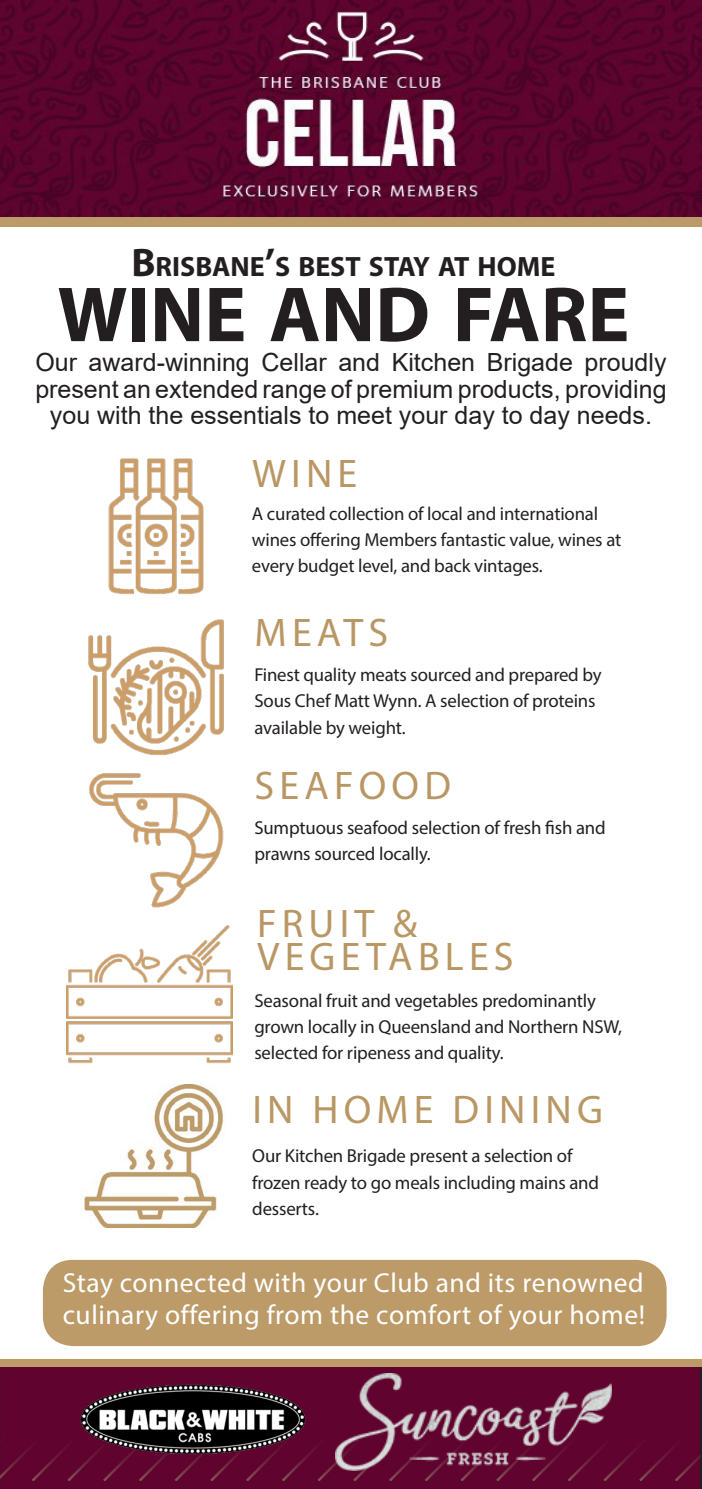
<style>
.page{position:relative;width:702px;height:1489px;background:#fff}
.page>*{position:absolute;margin:0;border:0;box-sizing:border-box;transform-origin:0 0}
.t1{font:700 78.75px "Myriad Pro";color:#231f20}
.t2{font:40px/32.5px "Myriad Pro";letter-spacing:.13em;color:#b99764}
.t3{font:700 28px "Myriad Pro";color:#231f20}
.t4{font:27.5px/32.5px "Myriad Pro";letter-spacing:.02em;color:#fff}
.t5{font:25px/26.2px "Arial";color:#231f20;text-align:center}
.t6{font:18.75px/26.2px "Myriad Pro";letter-spacing:-.01em;color:#231f20}
.s1{font-size:40px}
</style>
<div class="page">
<div style="left:0;top:1366px;width:702px;height:122px;background:#60032f"></div>
<svg style="left:0;top:1409px;width:700px;height:71px"></svg>
<div style="left:0;top:213px;width:702px;height:14px;background:#bc9b69"></div>
<div style="left:0;top:1359px;width:702px;height:7px;background:#bc9b69"></div>
<img style="left:0;top:0;width:702px;height:216px">
<img style="left:335px;top:1373px;width:276px;height:97px">
<img style="left:108px;top:458px;width:96px;height:136px">
<img style="left:88px;top:619px;width:136px;height:136px">
<img style="left:89px;top:773px;width:135px;height:135px">
<img style="left:67px;top:925px;width:165px;height:139px">
<div style="left:43px;top:1259px;width:623px;height:86px;background:#bc9b69;border-radius:30px"></div>
<img style="left:79px;top:1345px;width:227px;height:143px">
<img style="left:84px;top:1084px;width:140px;height:143px">
<h3 class="t3" style="left:131px;top:248px;width:425px"><span class="s1">B</span>RISBANE<span class="s1">’</span>S BEST STAY AT HOME</h3>
<h1 class="t1" style="left:57px;top:263px;width:573px">WINE AND FARE</h1>
<h3 class="t5" style="left:35px;top:349px;width:632px">Our award-winning Cellar and Kitchen Brigade proudly present an extended range of premium products, providing you with the essentials to meet your day to day needs.</h3>
<h2 class="t2" style="left:252px;top:456px;width:106px">WINE</h2>
<p class="t6" style="left:252px;top:500px;width:371px">A curated collection of local and international wines offering Members fantastic value, wines at every budget level, and back vintages.</p>
<h2 class="t2" style="left:254px;top:616px;width:135px">MEATS</h2>
<p class="t6" style="left:254px;top:661px;width:349px">Finest quality meats sourced and prepared by<br>Sous Chef Matt Wynn. A selection of proteins available by weight.</p>
<h2 class="t2" style="left:254px;top:769px;width:198px">SEAFOOD</h2>
<p class="t6" style="left:254px;top:814px;width:353px">Sumptuous seafood selection of fresh fish and prawns sourced locally.</p>
<h2 class="t2" style="left:257px;top:906px;width:258px">FRUIT &amp;<br>VEGETABLES</h2>
<p class="t6" style="left:254px;top:986px;width:369px">Seasonal fruit and vegetables predominantly grown locally in Queensland and Northern NSW, selected for ripeness and quality.</p>
<h2 class="t2" style="left:252px;top:1092px;width:352px">IN HOME DINING</h2>
<p class="t6" style="left:252px;top:1142px;width:348px">Our Kitchen Brigade present a selection of frozen ready to go meals including mains and desserts.</p>
<h3 class="t4" style="left:63px;top:1265px;width:584px">Stay connected with your Club and its renowned culinary offering from the comfort of your home!</h3>
</div>
